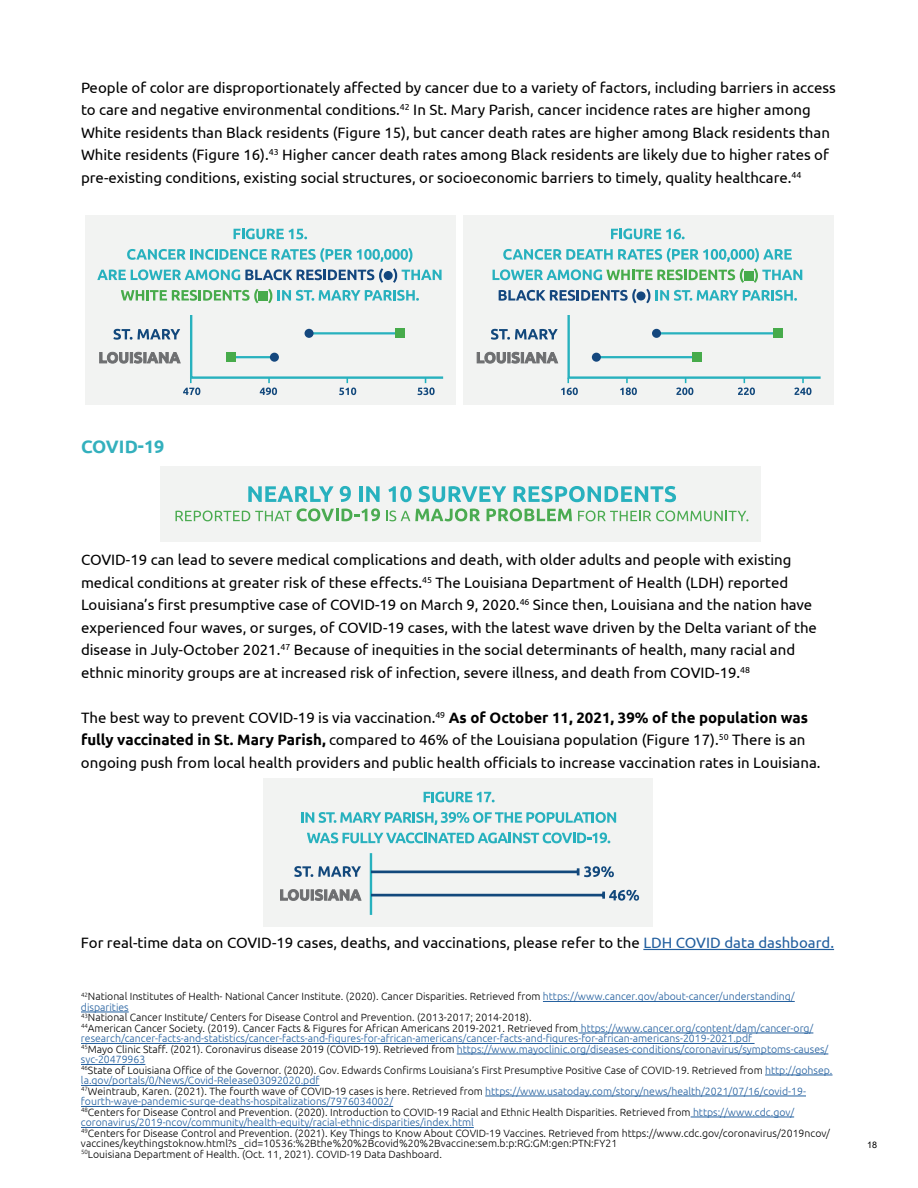
<style>
.page{position:relative;width:918px;height:1188px;background:#fff}
.page>*{position:absolute;margin:0;border:0;box-sizing:border-box;transform-origin:0 0}
.t1{font:700 18px "Ubuntu";color:#33b0bd}
.t2{font:15px/22.5px "Ubuntu";color:#000}
.t3{font:300 10.5px/10.5px "Ubuntu";color:#000}
.t4{font:9px "Arial";color:#000}
.s1{font-weight:700}
.s2{color:#215e9e}
</style>
<div class="page">
<hr style="left:643px;top:949px;width:191px;height:1px;background:#215e9e">
<hr style="left:543px;top:1001px;width:252px;height:1px;background:#215e9e">
<hr style="left:81px;top:1012px;width:48px;height:1px;background:#215e9e">
<hr style="left:578px;top:1033px;width:235px;height:1px;background:#215e9e">
<hr style="left:81px;top:1043px;width:674px;height:1px;background:#215e9e">
<hr style="left:457px;top:1054px;width:371px;height:1px;background:#215e9e">
<hr style="left:81px;top:1064px;width:64px;height:1px;background:#215e9e">
<hr style="left:765px;top:1075px;width:68px;height:1px;background:#215e9e">
<hr style="left:81px;top:1085px;width:238px;height:1px;background:#215e9e">
<hr style="left:485px;top:1096px;width:321px;height:1px;background:#215e9e">
<hr style="left:81px;top:1106px;width:312px;height:1px;background:#215e9e">
<hr style="left:691px;top:1117px;width:103px;height:1px;background:#215e9e">
<hr style="left:81px;top:1127px;width:393px;height:1px;background:#215e9e">
<div style="left:161px;top:466px;width:600px;height:76px;background:#f2f3f2"></div>
<svg style="left:248px;top:486px;width:86px;height:16px"></svg>
<svg style="left:340px;top:486px;width:11px;height:16px"></svg>
<hr style="left:359px;top:486px;width:4px;height:16px;background:#28b1be">
<svg style="left:366px;top:486px;width:14px;height:16px"></svg>
<svg style="left:388px;top:486px;width:24px;height:16px"></svg>
<svg style="left:419px;top:486px;width:87px;height:16px"></svg>
<svg style="left:514px;top:486px;width:162px;height:16px"></svg>
<svg style="left:175px;top:508px;width:205px;height:13px"></svg>
<svg style="left:386px;top:508px;width:94px;height:13px"></svg>
<svg style="left:487px;top:508px;width:85px;height:13px"></svg>
<svg style="left:578px;top:511px;width:170px;height:10px"></svg>
<div style="left:263px;top:778px;width:389px;height:149px;background:#f2f3f2"></div>
<svg style="left:424px;top:792px;width:71px;height:10px"></svg>
<svg style="left:301px;top:812px;width:315px;height:13px"></svg>
<svg style="left:307px;top:832px;width:303px;height:11px"></svg>
<hr style="left:370px;top:853px;width:2px;height:62px;background:#28b1be">
<hr style="left:372px;top:871px;width:206px;height:2px;background:#12487c">
<svg style="left:577px;top:866px;width:37px;height:11px"></svg>
<hr style="left:372px;top:894px;width:231px;height:2px;background:#12487c">
<svg style="left:602px;top:890px;width:37px;height:11px"></svg>
<svg style="left:294px;top:866px;width:67px;height:11px"></svg>
<svg style="left:280px;top:889px;width:81px;height:12px"></svg>
<div style="left:85px;top:215px;width:371px;height:190px;background:#f2f3f2"></div>
<svg style="left:234px;top:228px;width:73px;height:11px"></svg>
<svg style="left:127px;top:248px;width:285px;height:14px"></svg>
<svg style="left:97px;top:268px;width:286px;height:15px"></svg>
<svg style="left:393px;top:268px;width:49px;height:15px"></svg>
<svg style="left:121px;top:289px;width:137px;height:14px"></svg>
<svg style="left:268px;top:289px;width:4px;height:14px"></svg>
<svg style="left:278px;top:290px;width:141px;height:11px"></svg>
<div style="left:384px;top:271px;width:9px;height:9px;background:#14477e;border-radius:50%"></div>
<div style="left:259px;top:291px;width:9px;height:10px;background:#47ab4b"></div>
<svg style="left:100px;top:316px;width:344px;height:79px"></svg>
<div style="left:463px;top:215px;width:370px;height:190px;background:#f2f3f2"></div>
<svg style="left:611px;top:228px;width:74px;height:11px"></svg>
<svg style="left:503px;top:248px;width:289px;height:14px"></svg>
<svg style="left:493px;top:268px;width:251px;height:15px"></svg>
<svg style="left:754px;top:268px;width:48px;height:15px"></svg>
<svg style="left:499px;top:289px;width:137px;height:14px"></svg>
<svg style="left:646px;top:289px;width:4px;height:14px"></svg>
<svg style="left:656px;top:290px;width:141px;height:11px"></svg>
<svg style="left:636px;top:291px;width:10px;height:10px"></svg>
<div style="left:745px;top:271px;width:9px;height:9px;background:#47ab4b"></div>
<svg style="left:477px;top:316px;width:344px;height:79px"></svg>
<p class="t2" style="left:81px;top:76px;width:756px">People of color are disproportionately affected by cancer due to a variety of factors, including barriers in access to care and negative environmental conditions.<sup>42</sup> In St. Mary Parish, cancer incidence rates are higher among White residents than Black residents (Figure 15), but cancer death rates are higher among Black residents than White residents (Figure 16).<sup>43</sup> Higher cancer death rates among Black residents are likely due to higher rates of pre-existing conditions, existing social structures, or socioeconomic barriers to timely, quality healthcare.<sup>44</sup></p>
<h1 class="t1" style="left:81px;top:435px;width:85px">COVID-19</h1>
<p class="t2" style="left:81px;top:548px;width:738px">COVID-19 can lead to severe medical complications and death, with older adults and people with existing medical conditions at greater risk of these effects.<sup>45</sup> The Louisiana Department of Health (LDH) reported Louisiana’s first presumptive case of COVID-19 on March 9, 2020.<sup>46</sup> Since then, Louisiana and the nation have experienced four waves, or surges, of COVID-19 cases, with the latest wave driven by the Delta variant of the disease in July-October 2021.<sup>47</sup> Because of inequities in the social determinants of health, many racial and ethnic minority groups are at increased risk of infection, severe illness, and death from COVID-19.<sup>48</sup></p>
<p class="t2" style="left:81px;top:706px;width:741px">The best way to prevent COVID-19 is via vaccination.<sup>49</sup> <span class="s1">As of October 11, 2021, 39% of the population was fully vaccinated in St. Mary Parish,</span> compared to 46% of the Louisiana population (Figure 17).<sup>50</sup> There is an ongoing push from local health providers and public health officials to increase vaccination rates in Louisiana.</p>
<h2 class="t2" style="left:81px;top:931px;width:755px">For real-time data on COVID-19 cases, deaths, and vaccinations, please refer to the <span class="s2">LDH COVID data dashboard.</span></h2>
<p class="t3" style="left:81px;top:991px;width:753px"><sup>42</sup>National Institutes of Health- National Cancer Institute. (2020). Cancer Disparities. Retrieved from <span class="s2">https://www.cancer.gov/about-cancer/understanding/ disparities<br></span><sup>43</sup>National Cancer Institute/ Centers for Disease Control and Prevention. (2013-2017; 2014-2018).<br><sup>44</sup>American Cancer Society. (2019). Cancer Facts &amp; Figures for African Americans 2019-2021. Retrieved from <span class="s2">https://www.cancer.org/content/dam/cancer-org/ research/cancer-facts-and-statistics/cancer-facts-and-figures-for-african-americans/cancer-facts-and-figures-for-african-americans-2019-2021.pdf<br></span><sup>45</sup>Mayo Clinic Staff. (2021). Coronavirus disease 2019 (COVID-19). Retrieved from <span class="s2">https://www.mayoclinic.org/diseases-conditions/coronavirus/symptoms-causes/ syc-20479963<br></span><sup>46</sup>State of Louisiana Office of the Governor. (2020). Gov. Edwards Confirms Louisiana’s First Presumptive Positive Case of COVID-19. Retrieved from <span class="s2">http://gohsep. la.gov/portals/0/News/Covid-Release03092020.pdf<br></span><sup>47</sup>Weintraub, Karen. (2021). The fourth wave of COVID-19 cases is here. Retrieved from <span class="s2">https://www.usatoday.com/story/news/health/2021/07/16/covid-19- fourth-wave-pandemic-surge-deaths-hospitalizations/7976034002/<br></span><sup>48</sup>Centers for Disease Control and Prevention. (2020). Introduction to COVID-19 Racial and Ethnic Health Disparities. Retrieved from <span class="s2">https://www.cdc.gov/ coronavirus/2019-ncov/community/health-equity/racial-ethnic-disparities/index.html<br></span><sup>49</sup>Centers for Disease Control and Prevention. (2021). Key Things to Know About COVID-19 Vaccines. Retrieved from https://www.cdc.gov/coronavirus/2019ncov/ vaccines/keythingstoknow.html?s _cid=10536:%2Bthe%20%2Bcovid%20%2Bvaccine:sem.b:p:RG:GM:gen:PTN:FY21<br><sup>50</sup>Louisiana Department of Health. (Oct. 11, 2021). COVID-19 Data Dashboard.</p>
<p class="t4" style="left:867px;top:1139px;width:12px">18</p>
</div>
